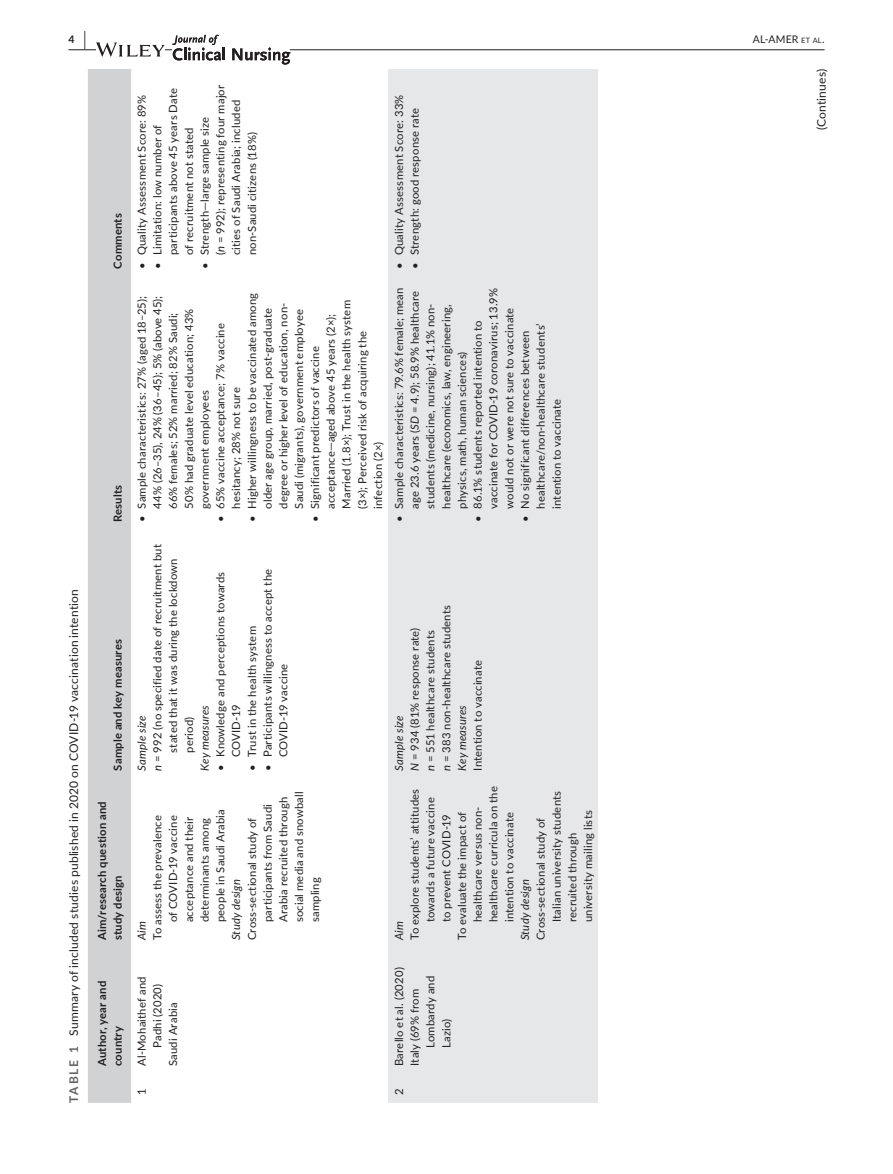
<style>
.page{position:relative;width:893px;height:1174px;background:#fff}
.page>*{position:absolute;margin:0;border:0;box-sizing:border-box;transform-origin:0 0}
.t1{font:12px "Lato";letter-spacing:.015em;color:#231f20}
.t2{font:11.25px/15.8px "Lato";letter-spacing:.015em;color:#231f20}
.t3{font:700 11.25px/15.8px "Lato";letter-spacing:.02em;color:#231f20}
.t4{font:italic 11.25px "Lato";letter-spacing:.015em;color:#231f20}
.t5{font:10.5px "Lato";letter-spacing:.02em;color:#231f20}
.t6{font:700 10.5px "Lato";color:#231f20}
.s1{font-size:19.5px}
.s2{font-size:7.35px}
.s3{font-weight:700;color:#636366}
.s4{font-style:italic}
</style>
<div class="page">
<hr style="left:68px;top:49px;width:756px;height:1px;background:#231f20">
<svg style="left:96px;top:42px;width:69px;height:15px"></svg>
<div style="left:172px;top:35px;width:118px;height:30px;background:#fff"></div>
<svg style="left:172px;top:35px;width:53px;height:25px"></svg>
<svg style="left:232px;top:48px;width:58px;height:17px"></svg>
<div style="left:88px;top:69px;width:43px;height:1033px;background:#d1d2d4"></div>
<div style="left:388px;top:69px;width:210px;height:1033px;background:#e6e7e9"></div>
<p class="t6" style="left:68px;top:31px;width:19px">4 <span class="s1">|</span></p>
<p class="t5" style="left:753px;top:31px;width:73px">AL-AMER <span class="s2">et al</span>.</p>
<p class="t1" style="left:65px;top:1102px;width:515px;rotate:-90deg"><span class="s3">TABLE 1</span> Summary of included studies published in 2020 on COVID-19 vaccination intention</p>
<p class="t3" style="left:109px;top:269px;width:57px;rotate:-90deg">Comments</p>
<p class="t3" style="left:109px;top:522px;width:39px;rotate:-90deg">Results</p>
<p class="t3" style="left:109px;top:770px;width:133px;rotate:-90deg">Sample and key measures</p>
<p class="t3" style="left:94px;top:940px;width:141px;rotate:-90deg">Aim/research question and study design</p>
<p class="t3" style="left:94px;top:1066px;width:87px;rotate:-90deg">Author, year and country</p>
<p class="t2" style="left:133px;top:269px;width:175px;rotate:-90deg">• Quality Assessment Score: 89%</p>
<p class="t2" style="left:149px;top:255px;width:168px;text-indent:-13px;rotate:-90deg">• Limitation: low number of participants above 45 years Date of recruitment not stated</p>
<p class="t2" style="left:196px;top:255px;width:172px;text-indent:-13px;rotate:-90deg">• Strength—large sample size<br>(<span class="s4">n</span> = 992); representing four major cities of Saudi Arabia; included non-Saudi citizens (18%)</p>
<p class="t2" style="left:244px;top:522px;width:231px;text-align:center;rotate:-90deg">• Higher willingness to be vaccinated among older age group, married, post-graduate degree or higher level of education, non-Saudi (migrants), government employee</p>
<p class="t2" style="left:307px;top:509px;width:210px;text-indent:-14px;rotate:-90deg">• Significant predictors of vaccine acceptance—aged above 45 years (2×); Married (1.8×); Trust in the health system (3×); Perceived risk of acquiring the infection (2×)</p>
<p class="t2" style="left:133px;top:509px;width:215px;text-indent:-14px;rotate:-90deg">• Sample characteristics: 27% (aged 18–25); 44% (26–35), 24% (36–45); 5% (above 45); 66% females; 52% married; 82% Saudi; 50% had graduate level education; 43% government employees</p>
<p class="t2" style="left:212px;top:509px;width:187px;text-indent:-14px;rotate:-90deg">• 65% vaccine acceptance; 7% vaccine hesitancy; 28% not sure</p>
<p class="t2" style="left:149px;top:770px;width:228px;rotate:-90deg"><span class="s4">n</span> = 992 (no specified date of recruitment but</p>
<p class="t2" style="left:165px;top:752px;width:196px;rotate:-90deg">stated that it was during the lockdown</p>
<p class="t2" style="left:259px;top:757px;width:190px;text-indent:-14px;rotate:-90deg">• Participants willingness to accept the<br>COVID-19 vaccine</p>
<p class="t2" style="left:212px;top:757px;width:187px;text-indent:-14px;rotate:-90deg">• Knowledge and perceptions towards<br>COVID-19</p>
<p class="t2" style="left:244px;top:770px;width:146px;rotate:-90deg">• Trust in the health system</p>
<p class="t4" style="left:197px;top:770px;width:67px;rotate:-90deg">Key measures</p>
<p class="t4" style="left:134px;top:770px;width:57px;rotate:-90deg">Sample size</p>
<p class="t2" style="left:181px;top:752px;width:37px;rotate:-90deg">period)</p>
<p class="t2" style="left:244px;top:922px;width:132px;text-indent:-18px;rotate:-90deg">Cross-sectional study of participants from Saudi<br>Arabia recruited through social media and snowball sampling</p>
<p class="t2" style="left:149px;top:922px;width:115px;text-indent:-18px;rotate:-90deg">To assess the prevalence of COVID-19 vaccine acceptance and their determinants among people in Saudi Arabia</p>
<p class="t4" style="left:228px;top:940px;width:62px;rotate:-90deg">Study design</p>
<p class="t4" style="left:134px;top:940px;width:20px;rotate:-90deg">Aim</p>
<p class="t2" style="left:391px;top:269px;width:175px;rotate:-90deg">• Quality Assessment Score: 33%</p>
<p class="t2" style="left:406px;top:269px;width:162px;rotate:-90deg">• Strength: good response rate</p>
<p class="t2" style="left:391px;top:509px;width:223px;text-indent:-14px;rotate:-90deg">• Sample characteristics: 79.6% female; mean age 23.6 years (<span class="s4">SD</span> = 4.9); 58.9% healthcare students (medicine, nursing); 41.1% non&shy;healthcare (economics, law, engineering, physics, math, human sciences)</p>
<p class="t2" style="left:469px;top:509px;width:222px;text-indent:-14px;rotate:-90deg">• 86.1% students reported intention to vaccinate for COVID-19 coronavirus; 13.9% would not or were not sure to vaccinate</p>
<p class="t2" style="left:517px;top:509px;width:187px;text-indent:-14px;rotate:-90deg">• No significant differences between healthcare/non-healthcare students’ intention to vaccinate</p>
<p class="t2" style="left:391px;top:771px;width:167px;rotate:-90deg"><span class="s4">Sample size<br>N</span> = 934 (81% response rate)<br><span class="s4">n</span> = 551 healthcare students<br><span class="s4">n</span> = 383 non-healthcare students<br><span class="s4">Key measures</span></p>
<p class="t2" style="left:469px;top:771px;width:112px;rotate:-90deg">Intention to vaccinate</p>
<p class="t2" style="left:485px;top:922px;width:137px;rotate:-90deg">healthcare curricula on the</p>
<p class="t2" style="left:406px;top:940px;width:153px;rotate:-90deg">To explore students’ attitudes</p>
<p class="t2" style="left:422px;top:922px;width:126px;rotate:-90deg">towards a future vaccine</p>
<p class="t2" style="left:532px;top:922px;width:133px;text-indent:-18px;rotate:-90deg">Cross-sectional study of<br>Italian university students recruited through university mailing lists</p>
<p class="t2" style="left:438px;top:922px;width:110px;rotate:-90deg">to prevent COVID-19</p>
<p class="t2" style="left:454px;top:940px;width:130px;rotate:-90deg">To evaluate the impact of</p>
<p class="t2" style="left:469px;top:922px;width:117px;rotate:-90deg">healthcare versus non-</p>
<p class="t2" style="left:501px;top:922px;width:111px;rotate:-90deg">intention to vaccinate</p>
<p class="t4" style="left:517px;top:940px;width:62px;rotate:-90deg">Study design</p>
<p class="t4" style="left:391px;top:940px;width:20px;rotate:-90deg">Aim</p>
<p class="t2" style="left:133px;top:1066px;width:91px;rotate:-90deg">Al-Mohaithef and</p>
<p class="t2" style="left:149px;top:1048px;width:66px;rotate:-90deg">Padhi (2020)</p>
<p class="t2" style="left:165px;top:1066px;width:65px;rotate:-90deg">Saudi Arabia</p>
<p class="t2" style="left:133px;top:1095px;width:8px;rotate:-90deg">1</p>
<p class="t2" style="left:391px;top:1066px;width:100px;rotate:-90deg">Barello et al. (2020)<br>Italy (69% from</p>
<p class="t2" style="left:422px;top:1048px;width:74px;rotate:-90deg">Lombardy and<br>Lazio)</p>
<p class="t2" style="left:391px;top:1095px;width:8px;rotate:-90deg">2</p>
<p class="t1" style="left:813px;top:130px;width:63px;rotate:-90deg">(Continues)</p>
</div>
